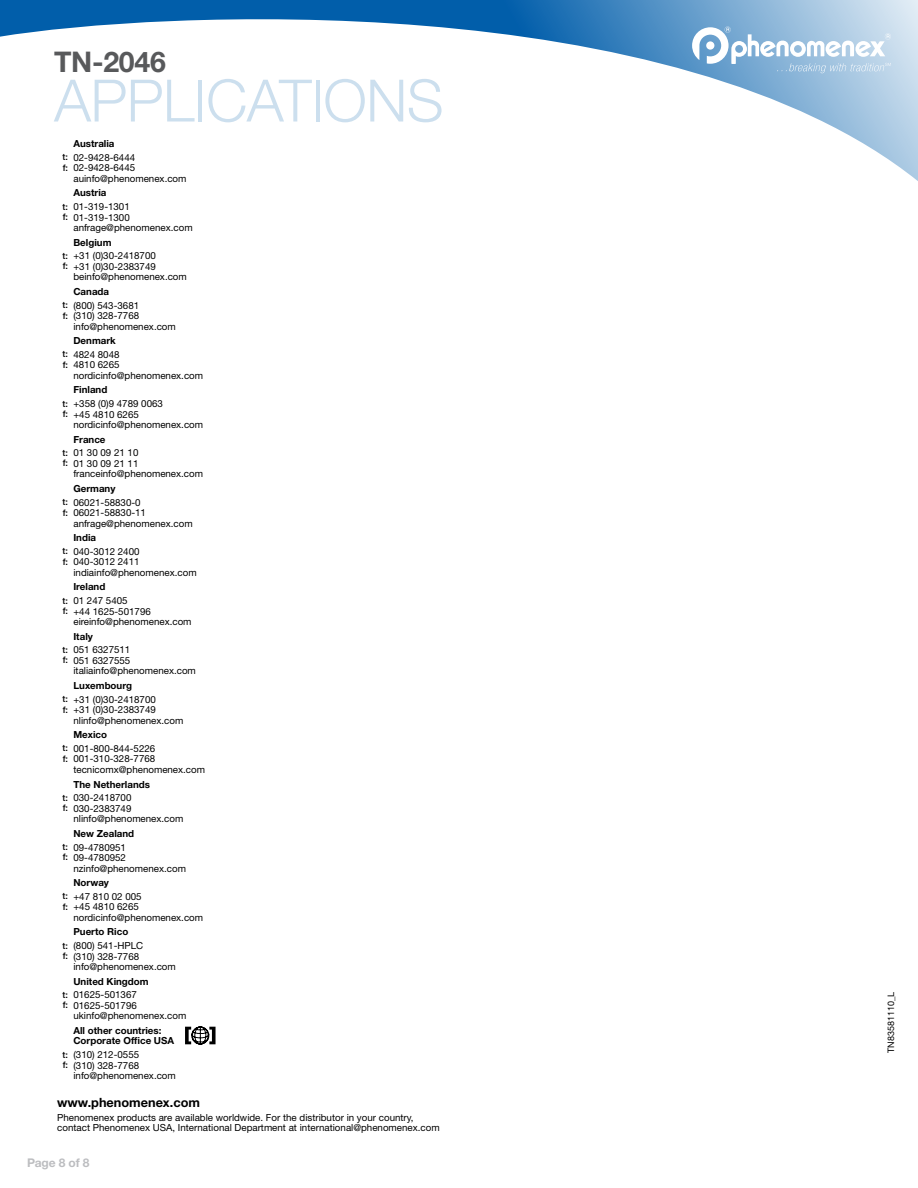
<style>
.page{position:relative;width:918px;height:1188px;background:#fff}
.page>*{position:absolute;margin:0;border:0;box-sizing:border-box;transform-origin:0 0}
.t1{font:300 58.5px "Helvetica Neue LT Std";letter-spacing:-.01em;color:#ccdfee}
.t2{font:700 28.5px "Helvetica Neue LT Std";letter-spacing:-.01em;color:#58595b}
.t3{font:700 12.75px "Helvetica Neue LT Std";color:#000}
.t4{font:700 12px "Helvetica Neue LT Std";letter-spacing:-.01em;color:#bcbdc0}
.t5{font:9.75px/10.5px "Helvetica Neue LT Std";color:#000}
.t6{font:700 9.75px/10.5px "Helvetica Neue LT Std";color:#000}
.t7{font:500 9px/10.5px "Helvetica Neue LT Std";color:#000}
.t8{font:9px "Helvetica Neue LT Std";color:#000}
</style>
<div class="page">
<svg style="left:0;top:0;width:918px;height:181px"></svg>
<svg style="left:692px;top:26px;width:199px;height:47px"></svg>
<svg style="left:185px;top:1027px;width:31px;height:18px"></svg>
<h2 class="t2" style="left:54px;top:45px;width:113px">TN-2046</h2>
<h1 class="t1" style="left:54px;top:65px;width:391px">APPLICATIONS</h1>
<p class="t6" style="left:73px;top:138px;width:43px">Australia</p>
<p class="t5" style="left:73px;top:152px;width:115px">02-9428-6444<br>02-9428-6445 auinfo@phenomenex.com</p>
<p class="t7" style="left:63px;top:152px;width:7px">t: f:</p>
<p class="t6" style="left:73px;top:187px;width:35px">Austria</p>
<p class="t5" style="left:73px;top:201px;width:121px">01-319-1301<br>01-319-1300 anfrage@phenomenex.com</p>
<p class="t7" style="left:63px;top:201px;width:7px">t: f:</p>
<p class="t6" style="left:73px;top:237px;width:40px">Belgium</p>
<p class="t5" style="left:73px;top:251px;width:115px">+31 (0)30-2418700<br>+31 (0)30-2383749 beinfo@phenomenex.com</p>
<p class="t7" style="left:63px;top:250px;width:7px">t: f:</p>
<p class="t6" style="left:73px;top:286px;width:37px">Canada</p>
<p class="t5" style="left:73px;top:300px;width:104px">(800) 543-3681<br>(310) 328-7768 info@phenomenex.com</p>
<p class="t7" style="left:63px;top:300px;width:7px">t: f:</p>
<p class="t6" style="left:73px;top:335px;width:44px">Denmark</p>
<p class="t5" style="left:73px;top:349px;width:131px">4824 8048<br>4810 6265 nordicinfo@phenomenex.com</p>
<p class="t7" style="left:63px;top:349px;width:7px">t: f:</p>
<p class="t6" style="left:73px;top:384px;width:35px">Finland</p>
<p class="t5" style="left:73px;top:398px;width:131px">+358 (0)9 4789 0063<br>+45 4810 6265 nordicinfo@phenomenex.com</p>
<p class="t7" style="left:63px;top:398px;width:7px">t: f:</p>
<p class="t6" style="left:73px;top:434px;width:34px">France</p>
<p class="t5" style="left:73px;top:448px;width:131px">01 30 09 21 10<br>01 30 09 21 11 franceinfo@phenomenex.com</p>
<p class="t7" style="left:63px;top:447px;width:7px">t: f:</p>
<p class="t6" style="left:73px;top:483px;width:44px">Germany</p>
<p class="t5" style="left:73px;top:497px;width:121px">06021-58830-0<br>06021-58830-11 anfrage@phenomenex.com</p>
<p class="t7" style="left:63px;top:497px;width:7px">t: f:</p>
<p class="t6" style="left:73px;top:532px;width:24px">India</p>
<p class="t5" style="left:73px;top:546px;width:125px">040-3012 2400<br>040-3012 2411 indiainfo@phenomenex.com</p>
<p class="t7" style="left:63px;top:546px;width:7px">t: f:</p>
<p class="t6" style="left:73px;top:582px;width:33px">Ireland</p>
<p class="t5" style="left:73px;top:595px;width:120px">01 247 5405<br>+44 1625-501796 eireinfo@phenomenex.com</p>
<p class="t7" style="left:63px;top:595px;width:7px">t: f:</p>
<p class="t6" style="left:73px;top:631px;width:21px">Italy</p>
<p class="t5" style="left:73px;top:645px;width:124px">051 6327511<br>051 6327555 italiainfo@phenomenex.com</p>
<p class="t7" style="left:63px;top:644px;width:7px">t: f:</p>
<p class="t6" style="left:73px;top:680px;width:60px">Luxembourg</p>
<p class="t5" style="left:73px;top:694px;width:112px">+31 (0)30-2418700<br>+31 (0)30-2383749 nlinfo@phenomenex.com</p>
<p class="t7" style="left:63px;top:694px;width:7px">t: f:</p>
<p class="t6" style="left:73px;top:729px;width:35px">Mexico</p>
<p class="t5" style="left:73px;top:743px;width:133px">001-800-844-5226<br>001-310-328-7768 tecnicomx@phenomenex.com</p>
<p class="t7" style="left:63px;top:743px;width:7px">t: f:</p>
<p class="t6" style="left:73px;top:779px;width:78px">The Netherlands</p>
<p class="t5" style="left:73px;top:792px;width:112px">030-2418700<br>030-2383749 nlinfo@phenomenex.com</p>
<p class="t7" style="left:63px;top:792px;width:7px">t: f:</p>
<p class="t6" style="left:73px;top:828px;width:62px">New Zealand</p>
<p class="t5" style="left:73px;top:842px;width:114px">09-4780951<br>09-4780952 nzinfo@phenomenex.com</p>
<p class="t7" style="left:63px;top:841px;width:7px">t: f:</p>
<p class="t6" style="left:73px;top:877px;width:37px">Norway</p>
<p class="t5" style="left:73px;top:891px;width:131px">+47 810 02 005<br>+45 4810 6265 nordicinfo@phenomenex.com</p>
<p class="t7" style="left:63px;top:891px;width:7px">t: f:</p>
<p class="t6" style="left:73px;top:926px;width:56px">Puerto Rico</p>
<p class="t5" style="left:73px;top:940px;width:104px">(800) 541-HPLC<br>(310) 328-7768 info@phenomenex.com</p>
<p class="t7" style="left:63px;top:940px;width:7px">t: f:</p>
<p class="t6" style="left:73px;top:976px;width:77px">United Kingdom</p>
<p class="t5" style="left:73px;top:989px;width:114px">01625-501367<br>01625-501796 ukinfo@phenomenex.com</p>
<p class="t7" style="left:63px;top:989px;width:7px">t: f:</p>
<p class="t6" style="left:73px;top:1025px;width:102px">All other countries:<br>Corporate Office USA</p>
<p class="t5" style="left:73px;top:1049px;width:104px">(310) 212-0555<br>(310) 328-7768 info@phenomenex.com</p>
<h3 class="t3" style="left:57px;top:1095px;width:144px">www.phenomenex.com</h3>
<p class="t5" style="left:57px;top:1112px;width:384px">Phenomenex products are available worldwide. For the distributor in your country, contact Phenomenex USA, International Department at international@phenomenex.com</p>
<p class="t7" style="left:63px;top:1049px;width:7px">t: f:</p>
<p class="t4" style="left:27px;top:1155px;width:64px">Page 8 of 8</p>
<p class="t8" style="left:886px;top:1053px;width:63px;rotate:-90deg">TN83581110_L</p>
</div>
